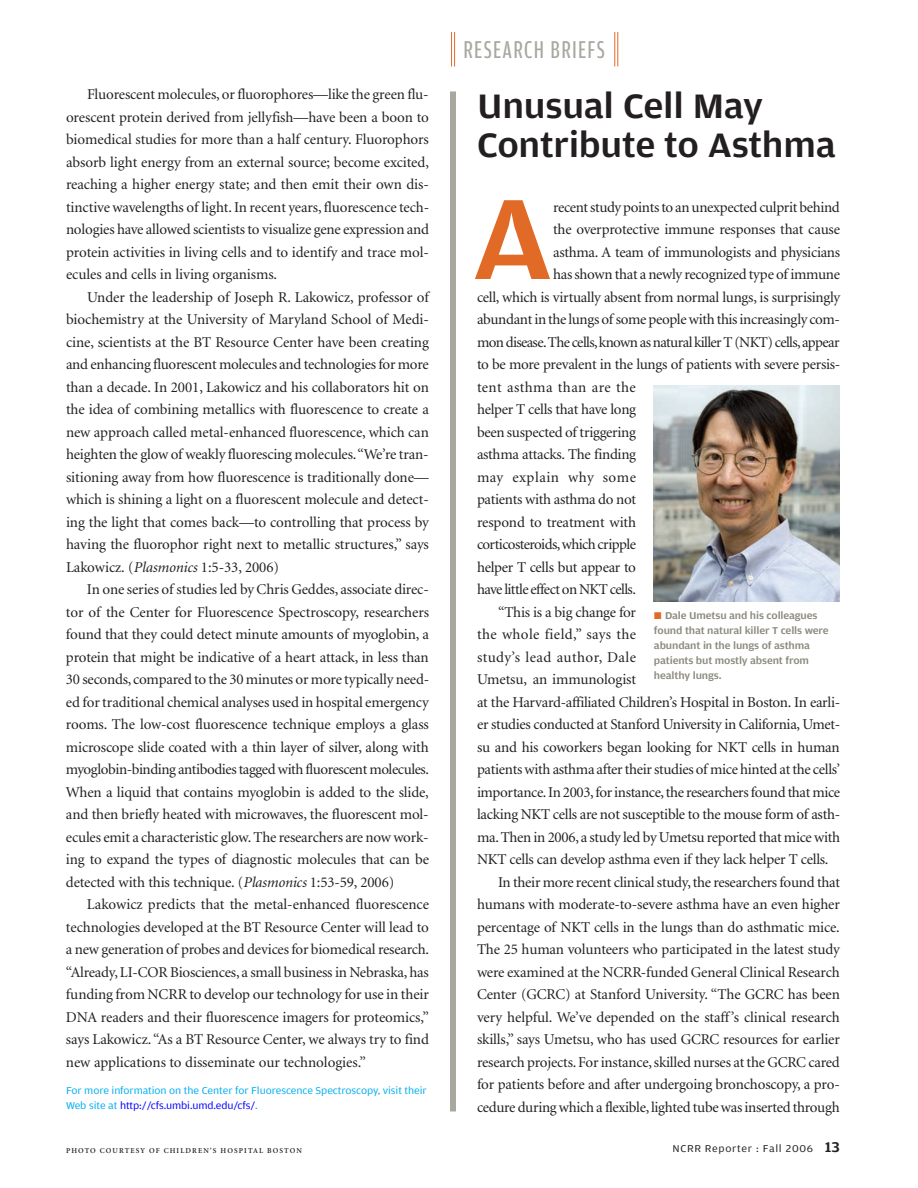
<style>
.page{position:relative;width:918px;height:1188px;background:#fff}
.page>*{position:absolute;margin:0;border:0;box-sizing:border-box;transform-origin:0 0}
.t1{font:500 121.05px "Amplitude Wide";color:#e16b26}
.t2{font:500 36px/39px "Amplitude Wide";letter-spacing:-.005em;color:#231f20}
.t3{font:25.8px "Amplitude Comp";letter-spacing:.045em;color:#a8a8a1}
.t4{font:15px/22.5px "Minion";letter-spacing:-.02em;color:#231f20;text-align:justify}
.t5{font:15px "Minion";letter-spacing:-.04em;color:#231f20}
.t6{font:15px "Minion";letter-spacing:.025em;color:#231f20}
.t7{font:15px "Minion";letter-spacing:.035em;color:#231f20}
.t8{font:500 10.5px/15px "Amplitude Wide";letter-spacing:-.015em;color:#8c8a7e}
.t9{font:10.5px/15px "Amplitude Wide";letter-spacing:-.005em;color:#00aeef}
.t10{font:10.5px "Amplitude Wide";letter-spacing:.065em;color:#231f20}
.t11{font:600 7.5px "Minion";letter-spacing:.145em;color:#231f20}
.s1{font-style:italic}
.s2{color:#00f}
.s3{color:#e16b26}
.s4{font-weight:500;font-size:15px}
</style>
<div class="page">
<div style="left:450px;top:91px;width:6px;height:1021px;background:#a8a8a1"></div>
<hr style="left:451px;top:32px;width:1px;height:35px;background:#e16b26">
<hr style="left:454px;top:32px;width:1px;height:35px;background:#e16b26">
<hr style="left:615px;top:32px;width:1px;height:34px;background:#e16b26">
<hr style="left:618px;top:32px;width:1px;height:34px;background:#e16b26">
<img style="left:654px;top:386px;width:186px;height:216px">
<p class="t4" style="left:66px;top:84px;width:365px;text-indent:21px">Fluorescent molecules, or fluorophores—like the green flu&shy;orescent protein derived from jellyfish—have been a boon to biomedical studies for more than a half century. Fluorophors absorb light energy from an external source; become excited, reaching a higher energy state; and then emit their own dis&shy;tinctive wavelengths of light. In recent years, fluorescence tech&shy;nologies have allowed scientists to visualize gene expression and protein activities in living cells and to identify and trace mol&shy;ecules and cells in living organisms.</p>
<p class="t4" style="left:66px;top:287px;width:365px;text-indent:21px">Under the leadership of Joseph R. Lakowicz, professor of biochemistry at the University of Maryland School of Medi&shy;cine, scientists at the BT Resource Center have been creating and enhancing fluorescent molecules and technologies for more than a decade. In 2001, Lakowicz and his collaborators hit on the idea of combining metallics with fluorescence to create a new approach called metal-enhanced fluorescence, which can heighten the glow of weakly fluorescing molecules.“We’re tran&shy;sitioning away from how fluorescence is traditionally done— which is shining a light on a fluorescent molecule and detect&shy;ing the light that comes back—to controlling that process by having the fluorophor right next to metallic structures,” says Lakowicz. (<span class="s1">Plasmonics</span> 1:5-33, 2006)</p>
<p class="t4" style="left:66px;top:579px;width:365px;text-indent:21px">In one series of studies led by Chris Geddes, associate direc&shy;tor of the Center for Fluorescence Spectroscopy, researchers found that they could detect minute amounts of myoglobin, a protein that might be indicative of a heart attack, in less than 30 seconds, compared to the 30 minutes or more typically need&shy;ed for traditional chemical analyses used in hospital emergency rooms. The low-cost fluorescence technique employs a glass microscope slide coated with a thin layer of silver, along with myoglobin-binding antibodies tagged with fluorescent molecules.<br>When a liquid that contains myoglobin is added to the slide, and then briefly heated with microwaves, the fluorescent mol&shy;ecules emit a characteristic glow. The researchers are now work&shy;ing to expand the types of diagnostic molecules that can be detected with this technique. (<span class="s1">Plasmonics</span> 1:53-59, 2006)</p>
<p class="t4" style="left:66px;top:894px;width:365px;text-indent:21px">Lakowicz predicts that the metal-enhanced fluorescence technologies developed at the BT Resource Center will lead to a new generation of probes and devices for biomedical research. “Already, LI-COR Biosciences, a small business in Nebraska, has funding from NCRR to develop our technology for use in their DNA readers and their fluorescence imagers for proteomics,” says Lakowicz. “As a BT Resource Center, we always try to find new applications to disseminate our technologies.”</p>
<p class="t9" style="left:66px;top:1082px;width:362px">For more information on the Center for Fluorescence Spectroscopy, visit their<br>Web site at <span class="s2">http://cfs.umbi.umd.edu/cfs/</span>.</p>
<p class="t11" style="left:66px;top:1147px;width:238px">PHOTO COURTESY OF CHILDREN’S HOSPITAL BOSTON</p>
<h3 class="t3" style="left:463px;top:34px;width:143px">RESEARCH BRIEFS</h3>
<h2 class="t2" style="left:477px;top:86px;width:360px">Unusual Cell May<br>Contribute to Asthma</h2>
<h1 class="t1" style="left:472px;top:166px;width:83px">A</h1>
<p class="t4" style="left:553px;top:197px;width:288px">recent study points to an unexpected culprit behind</p>
<p class="t4" style="left:553px;top:219px;width:288px">the overprotective immune responses that cause</p>
<p class="t4" style="left:553px;top:242px;width:289px">asthma. A team of immunologists and physicians</p>
<p class="t4" style="left:553px;top:264px;width:288px">has shown that a newly recognized type of immune</p>
<p class="t4" style="left:477px;top:287px;width:365px">cell, which is virtually absent from normal lungs, is surprisingly</p>
<p class="t4" style="left:477px;top:309px;width:365px">abundant in the lungs of some people with this increasingly com-</p>
<p class="t5" style="left:477px;top:336px;width:364px">mon disease.The cells,known as natural killer T (NKT) cells,appear</p>
<p class="t4" style="left:477px;top:354px;width:365px">to be more prevalent in the lungs of patients with severe persis-</p>
<p class="t6" style="left:477px;top:381px;width:160px">tent asthma than are the</p>
<p class="t4" style="left:477px;top:399px;width:161px">helper T cells that have long</p>
<p class="t4" style="left:477px;top:422px;width:161px">been suspected of triggering</p>
<p class="t4" style="left:477px;top:444px;width:161px">asthma attacks. The finding</p>
<p class="t7" style="left:477px;top:471px;width:160px">may explain why some</p>
<p class="t4" style="left:477px;top:489px;width:161px">patients with asthma do not</p>
<p class="t4" style="left:477px;top:512px;width:161px">respond to treatment with</p>
<p class="t5" style="left:477px;top:538px;width:161px">corticosteroids,which cripple</p>
<p class="t4" style="left:477px;top:557px;width:161px">helper T cells but appear to</p>
<p class="t4" style="left:477px;top:579px;width:161px">have little effect on NKT cells.</p>
<p class="t4" style="left:498px;top:602px;width:140px">“This is a big change for</p>
<p class="t6" style="left:477px;top:628px;width:160px">the whole field,” says the</p>
<p class="t6" style="left:477px;top:651px;width:160px">study’s lead author, Dale</p>
<p class="t4" style="left:477px;top:669px;width:161px">Umetsu, an immunologist</p>
<p class="t4" style="left:477px;top:692px;width:365px">at the Harvard-affiliated Children’s Hospital in Boston. In earli-</p>
<p class="t4" style="left:477px;top:714px;width:365px">er studies conducted at Stanford University in California, Umet-</p>
<p class="t4" style="left:477px;top:737px;width:364px">su and his coworkers began looking for NKT cells in human</p>
<p class="t4" style="left:477px;top:759px;width:365px">patients with asthma after their studies of mice hinted at the cells’</p>
<p class="t4" style="left:477px;top:782px;width:365px">importance.In 2003,for instance,the researchers found that mice</p>
<p class="t4" style="left:477px;top:804px;width:365px">lacking NKT cells are not susceptible to the mouse form of asth-</p>
<p class="t4" style="left:477px;top:827px;width:365px">ma. Then in 2006, a study led by Umetsu reported that mice with</p>
<p class="t4" style="left:477px;top:849px;width:353px">NKT cells can develop asthma even if they lack helper T cells.</p>
<p class="t4" style="left:498px;top:872px;width:344px">In their more recent clinical study, the researchers found that</p>
<p class="t4" style="left:477px;top:894px;width:364px">humans with moderate-to-severe asthma have an even higher</p>
<p class="t4" style="left:477px;top:917px;width:364px">percentage of NKT cells in the lungs than do asthmatic mice.</p>
<p class="t4" style="left:477px;top:939px;width:364px">The 25 human volunteers who participated in the latest study</p>
<p class="t4" style="left:477px;top:962px;width:364px">were examined at the NCRR-funded General Clinical Research</p>
<p class="t4" style="left:477px;top:984px;width:364px">Center (GCRC) at Stanford University. “The GCRC has been</p>
<p class="t4" style="left:477px;top:1007px;width:364px">very helpful. We’ve depended on the staff’s clinical research</p>
<p class="t4" style="left:477px;top:1029px;width:364px">skills,” says Umetsu, who has used GCRC resources for earlier</p>
<p class="t4" style="left:477px;top:1052px;width:364px">research projects. For instance, skilled nurses at the GCRC cared</p>
<p class="t4" style="left:477px;top:1074px;width:364px">for patients before and after undergoing bronchoscopy, a pro-</p>
<p class="t4" style="left:477px;top:1097px;width:364px">cedure during which a flexible, lighted tube was inserted through</p>
<p class="t8" style="left:654px;top:608px;width:176px"><span class="s3">■</span> Dale Umetsu and his colleagues found that natural killer T cells were abundant in the lungs of asthma patients but mostly absent from healthy lungs.</p>
<p class="t10" style="left:673px;top:1142px;width:169px">NCRR Reporter : Fall 2006 <span class="s4">13</span></p>
</div>
